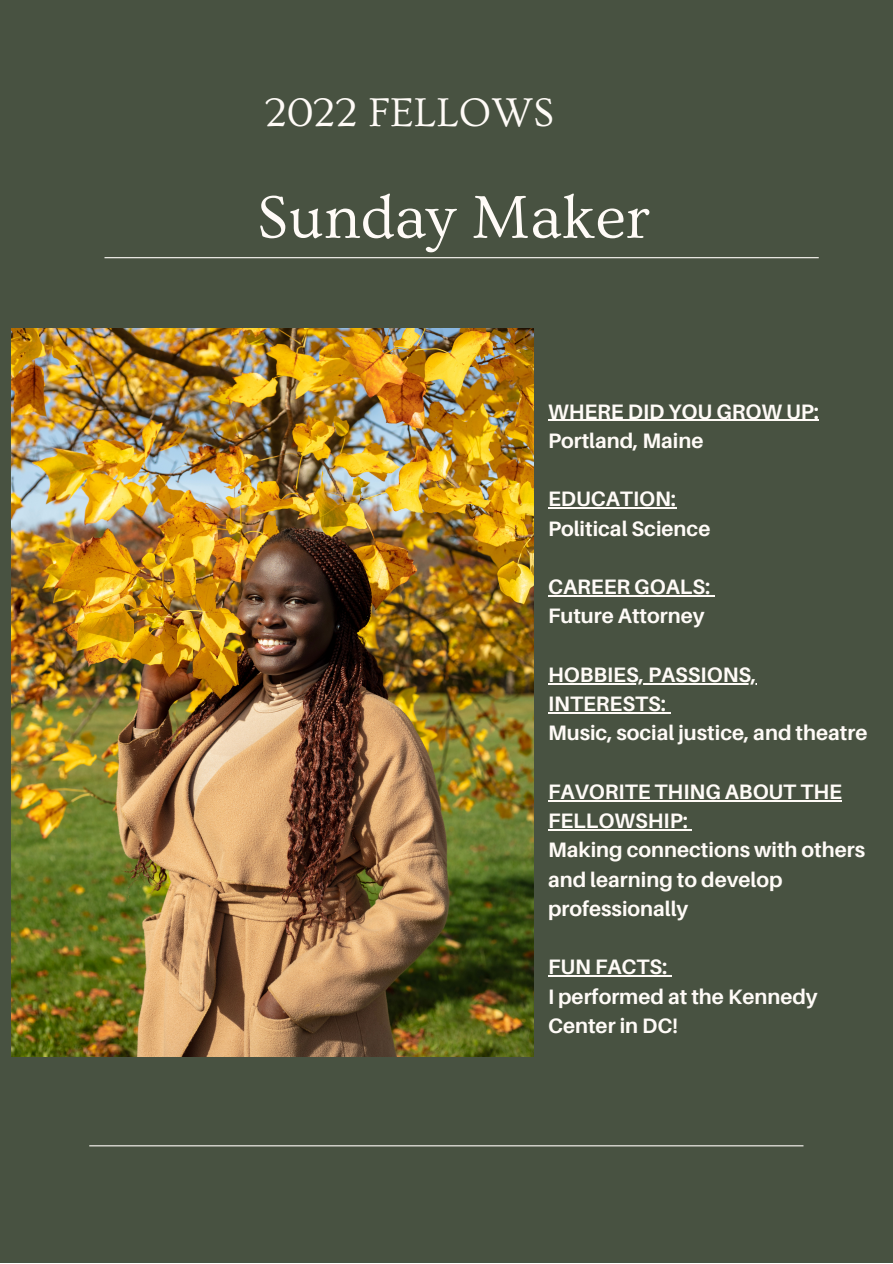
<style>
.page{position:relative;width:893px;height:1264px;background:#fff}
.page>*{position:absolute;margin:0;border:0;box-sizing:border-box;transform-origin:0 0}
.t1{font:63px "Ovo";color:#fffbf7}
.t2{font:42px "Ovo";color:#fffbf7}
.t3{font:700 20.85px/29.2px "Aileron";color:#fffbf7}
</style>
<div class="page">
<div style="left:0;top:0;width:892px;height:1262px;background:#485241"></div>
<hr style="left:104px;top:257px;width:714px;height:1px;background:#fffbf7">
<img style="left:12px;top:329px;width:521px;height:727px">
<hr style="left:89px;top:1145px;width:714px;height:1px;background:#fffbf7">
<hr style="left:548px;top:420px;width:270px;height:1px;background:#fffbf7">
<hr style="left:548px;top:507px;width:128px;height:1px;background:#fffbf7">
<hr style="left:548px;top:595px;width:162px;height:1px;background:#fffbf7">
<hr style="left:548px;top:683px;width:208px;height:1px;background:#fffbf7">
<hr style="left:548px;top:712px;width:118px;height:1px;background:#fffbf7">
<hr style="left:548px;top:800px;width:293px;height:1px;background:#fffbf7">
<hr style="left:548px;top:829px;width:139px;height:1px;background:#fffbf7">
<hr style="left:548px;top:975px;width:119px;height:1px;background:#fffbf7">
<h2 class="t2" style="left:265px;top:90px;width:291px">2022 FELLOWS</h2>
<h1 class="t1" style="left:257px;top:183px;width:395px">Sunday Maker</h1>
<p class="t3" style="left:548px;top:396px;width:272px">WHERE DID YOU GROW UP:<br>Portland, Maine</p>
<p class="t3" style="left:548px;top:484px;width:164px">EDUCATION:<br>Political Science</p>
<p class="t3" style="left:548px;top:572px;width:164px">CAREER GOALS:<br>Future Attorney</p>
<p class="t3" style="left:548px;top:659px;width:321px">HOBBIES, PASSIONS,<br>INTERESTS:<br>Music, social justice, and theatre</p>
<p class="t3" style="left:548px;top:776px;width:318px">FAVORITE THING ABOUT THE<br>FELLOWSHIP:<br>Making connections with others and learning to develop professionally</p>
<p class="t3" style="left:548px;top:951px;width:271px">FUN FACTS:<br>I performed at the Kennedy<br>Center in DC!</p>
</div>
